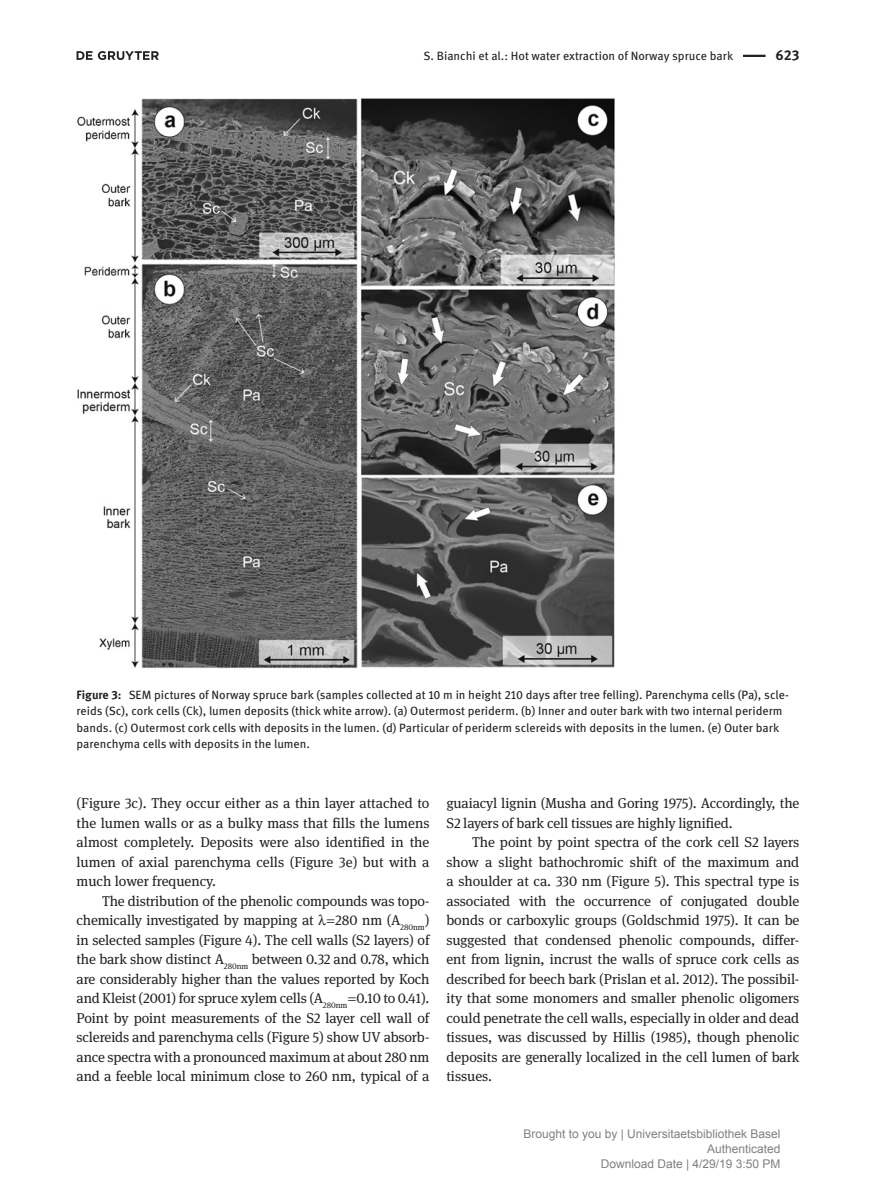
<style>
.page{position:relative;width:893px;height:1191px;background:#fff}
.page>*{position:absolute;margin:0;border:0;box-sizing:border-box;transform-origin:0 0}
.t1{font:14.25px/19.5px "DG Meta Serif Science";letter-spacing:-.01em;color:#231f20;text-align:justify}
.t2{font:700 14.25px "DG Meta Science";color:#231f20}
.t3{font:12px/16.5px "DG Meta Science";color:#231f20}
.t4{font:12px/15px "Arial";color:#808080;text-align:right}
.s1{font-weight:700}
</style>
<div class="page">
<hr style="left:743px;top:55px;width:22px;height:2px;background:#231f20">
<img style="left:77px;top:98px;width:538px;height:571px">
<svg style="left:77px;top:51px;width:82px;height:9px"></svg>
<p class="t3" style="left:423px;top:47px;width:311px">S. Bianchi et al.: Hot water extraction of Norway spruce bark</p>
<p class="t2" style="left:775px;top:44px;width:26px">623</p>
<p class="t3" style="left:77px;top:686px;width:714px"><span class="s1">Figure 3:</span> SEM pictures of Norway spruce bark (samples collected at 10 m in height 210 days after tree felling). Parenchyma cells (Pa), scle&shy;reids (Sc), cork cells (Ck), lumen deposits (thick white arrow). (a) Outermost periderm. (b) Inner and outer bark with two internal periderm bands. (c) Outermost cork cells with deposits in the lumen. (d) Particular of periderm sclereids with deposits in the lumen. (e) Outer bark parenchyma cells with deposits in the lumen.</p>
<p class="t1" style="left:77px;top:793px;width:354px">(Figure 3c). They occur either as a thin layer attached to the lumen walls or as a bulky mass that fills the lumens almost completely. Deposits were also identified in the lumen of axial parenchyma cells (Figure 3e) but with a much lower frequency.</p>
<p class="t1" style="left:77px;top:890px;width:354px;text-indent:26px">The distribution of the phenolic compounds was topo&shy;chemically investigated by mapping at</p>
<p class="t1" style="left:77px;top:910px;width:354px;text-indent:259px">280 nm (A<sub>280nm</sub>) in selected samples (Figure 4). The cell walls (S2 layers) of the bark show distinct A<sub>280nm</sub> between 0.32 and 0.78, which are considerably higher than the values reported by Koch and Kleist (2001) for spruce xylem cells (A<sub>280nm</sub> 0.10 to 0.41).<br>Point by point measurements of the S2 layer cell wall of sclereids and parenchyma cells (Figure 5) show UV absorb&shy;ance spectra with a pronounced maximum at about 280 nm and a feeble local minimum close to 260 nm, typical of a</p>
<p class="t1" style="left:446px;top:793px;width:354px">guaiacyl lignin (Musha and Goring 1975). Accordingly, the<br>S2 layers of bark cell tissues are highly lignified.</p>
<p class="t1" style="left:446px;top:832px;width:354px;text-indent:26px">The point by point spectra of the cork cell S2 layers show a slight bathochromic shift of the maximum and a shoulder at ca. 330 nm (Figure 5). This spectral type is associated with the occurrence of conjugated double bonds or carboxylic groups (Goldschmid 1975). It can be suggested that condensed phenolic compounds, differ&shy;ent from lignin, incrust the walls of spruce cork cells as described for beech bark (Prislan et al. 2012). The possibil&shy;ity that some monomers and smaller phenolic oligomers could penetrate the cell walls, especially in older and dead tissues, was discussed by Hillis (1985), though phenolic deposits are generally localized in the cell lumen of bark tissues.</p>
<p class="t4" style="left:523px;top:1127px;width:259px">Brought to you by | Universitaetsbibliothek Basel<br>Authenticated<br>Download Date | 4/29/19 3:50 PM</p>
</div>
